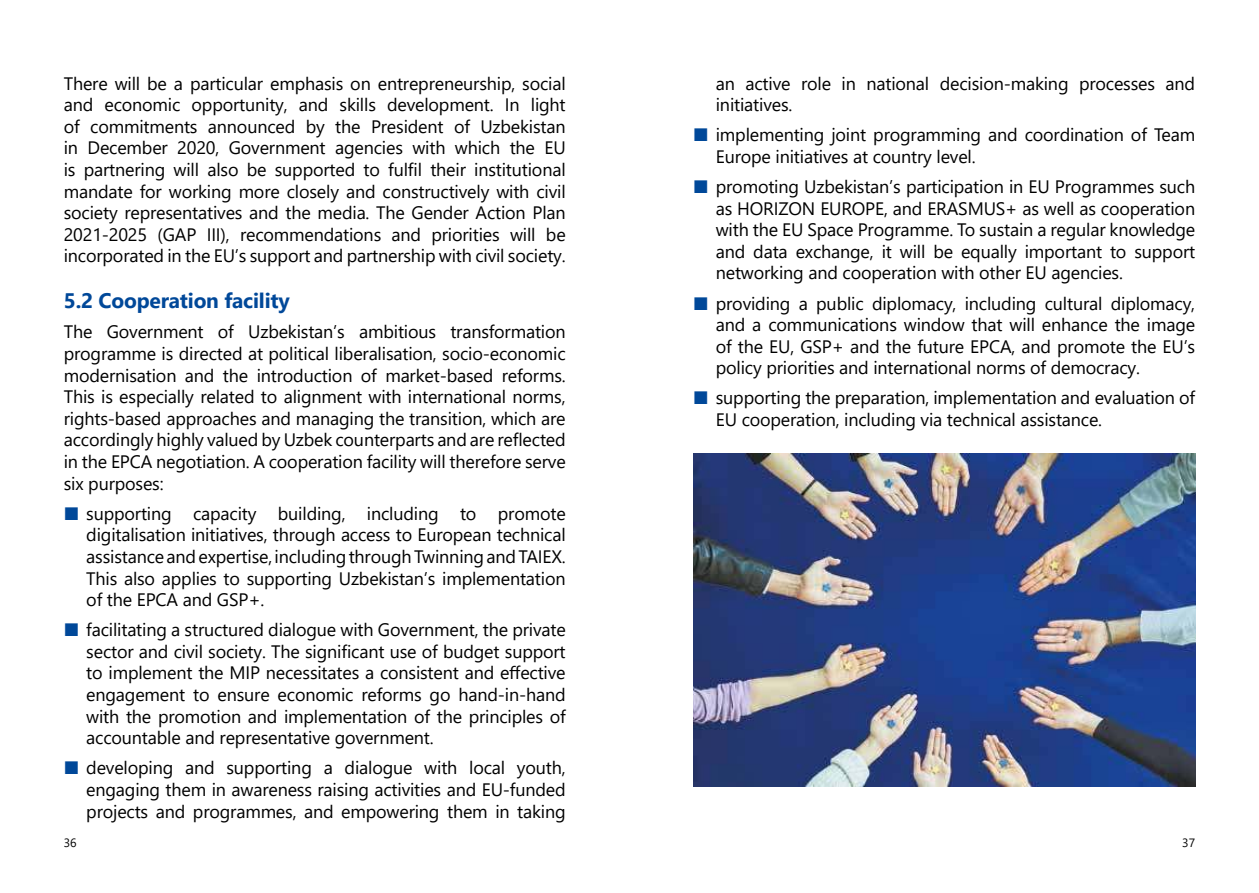
<style>
.page{position:relative;width:1259px;height:893px;background:#fff}
.page>*{position:absolute;margin:0;border:0;box-sizing:border-box;transform-origin:0 0}
.t1{font:700 21px "Segoe UI";letter-spacing:-.01em;color:#004899}
.t2{font:18px/21.6px "Segoe UI";letter-spacing:-.01em;color:#000;text-align:justify}
.t3{font:12px "Segoe UI";color:#000}
.s1{color:#004899}
</style>
<div class="page">
<img style="left:693px;top:454px;width:502px;height:333px">
<p class="t2" style="left:64px;top:74px;width:503px">There will be a particular emphasis on entrepreneurship, social and economic opportunity, and skills development. In light of commitments announced by the President of Uzbekistan in December 2020, Government agencies with which the EU is partnering will also be supported to fulfil their institutional mandate for working more closely and constructively with civil society representatives and the media. The Gender Action Plan 2021-2025 (GAP III), recommendations and priorities will be incorporated in the EU’s support and partnership with civil society.</p>
<p class="t1" style="left:64px;top:281px;width:227px">5.2 Cooperation facility</p>
<p class="t2" style="left:64px;top:323px;width:503px">The Government of Uzbekistan’s ambitious transformation programme is directed at political liberalisation, socio-economic modernisation and the introduction of market-based reforms.<br>This is especially related to alignment with international norms, rights-based approaches and managing the transition, which are accordingly highly valued by Uzbek counterparts and are reflected in the EPCA negotiation. A cooperation facility will therefore serve six purposes:</p>
<p class="t2" style="left:86px;top:504px;width:481px;text-indent:-22px"><span class="s1">■</span> supporting capacity building, including to promote digitalisation initiatives, through access to European technical assistance and expertise, including through Twinning and TAIEX.<br>This also applies to supporting Uzbekistan’s implementation of the EPCA and GSP+.</p>
<p class="t2" style="left:86px;top:621px;width:481px;text-indent:-22px"><span class="s1">■</span> facilitating a structured dialogue with Government, the private sector and civil society. The significant use of budget support to implement the MIP necessitates a consistent and effective engagement to ensure economic reforms go hand-in-hand with the promotion and implementation of the principles of accountable and representative government.</p>
<p class="t2" style="left:86px;top:759px;width:481px;text-indent:-22px"><span class="s1">■</span> developing and supporting a dialogue with local youth, engaging them in awareness raising activities and EU-funded projects and programmes, and empowering them in taking</p>
<p class="t2" style="left:716px;top:74px;width:481px">an active role in national decision-making processes and initiatives.</p>
<p class="t2" style="left:716px;top:123px;width:481px;text-indent:-22px"><span class="s1">■</span> implementing joint programming and coordination of Team<br>Europe initiatives at country level.</p>
<p class="t2" style="left:716px;top:178px;width:481px;text-indent:-22px"><span class="s1">■</span> promoting Uzbekistan’s participation in EU Programmes such as HORIZON EUROPE, and ERASMUS+ as well as cooperation with the EU Space Programme. To sustain a regular knowledge and data exchange, it will be equally important to support networking and cooperation with other EU agencies.</p>
<p class="t2" style="left:716px;top:294px;width:481px;text-indent:-22px"><span class="s1">■</span> providing a public diplomacy, including cultural diplomacy, and a communications window that will enhance the image of the EU, GSP+ and the future EPCA, and promote the EU’s policy priorities and international norms of democracy.</p>
<p class="t2" style="left:716px;top:389px;width:481px;text-indent:-22px"><span class="s1">■</span> supporting the preparation, implementation and evaluation of<br>EU cooperation, including via technical assistance.</p>
<p class="t3" style="left:64px;top:838px;width:14px">36</p>
<p class="t3" style="left:1182px;top:838px;width:14px">37</p>
</div>
